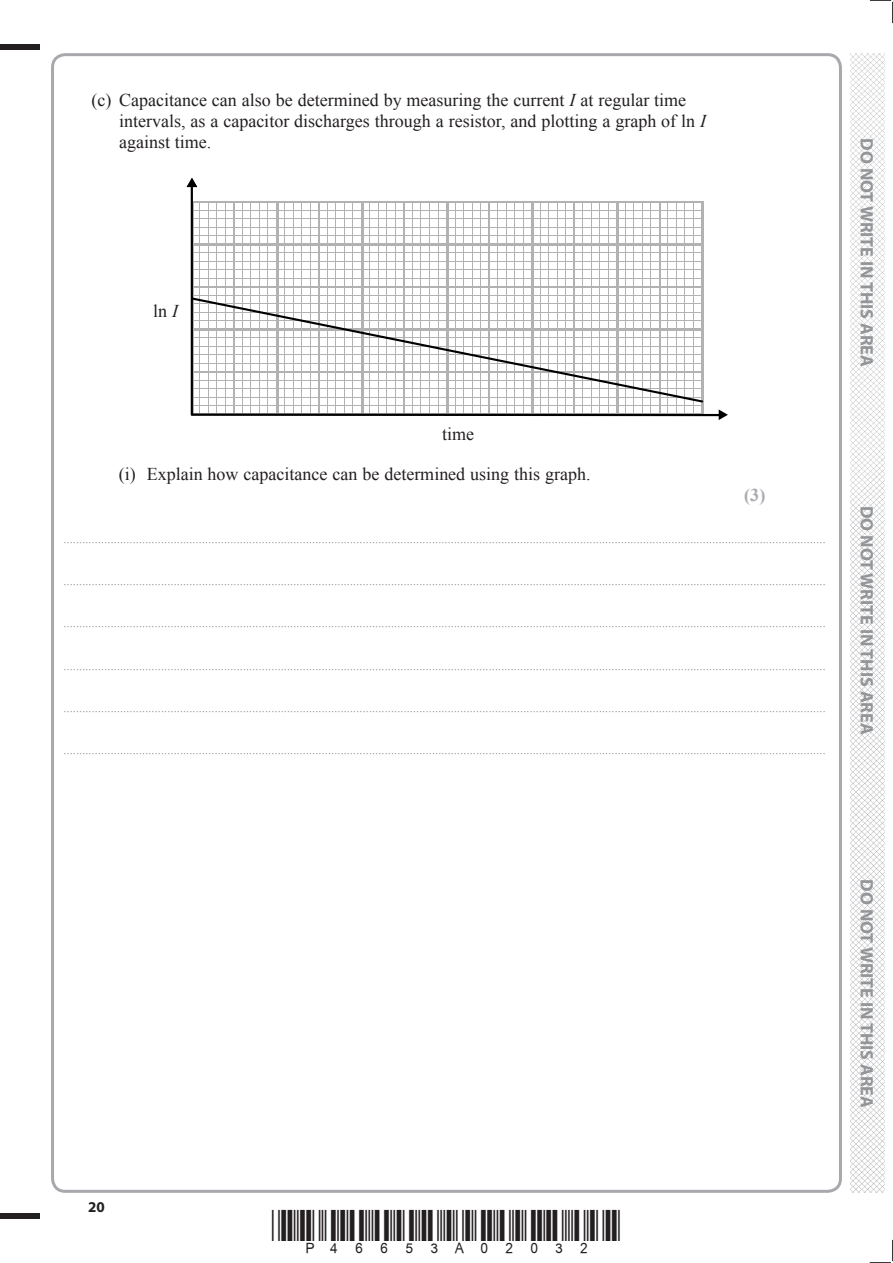
<style>
.page{position:relative;width:893px;height:1263px;background:#fff}
.page>*{position:absolute;margin:0;border:0;box-sizing:border-box;transform-origin:0 0}
.t1{font:18px/21px "Times New Roman";color:#231f20}
.t2{font:700 18px "Myriad Pro";color:#939598}
.t3{font:700 18px "Times New Roman";color:#a8a9ad}
.t4{font:700 15px "Myriad Pro";color:#231f20}
.t5{font:9px "Times New Roman";color:#231f20}
.s1{font-style:italic}
</style>
<div class="page">
<div style="left:0;top:44px;width:40px;height:5px;background:#231f20"></div>
<div style="left:0;top:1214px;width:40px;height:5px;background:#231f20"></div>
<svg style="left:870px;top:0;width:23px;height:23px"></svg>
<svg style="left:870px;top:1240px;width:23px;height:23px"></svg>
<img style="left:850px;top:53px;width:34px;height:1140px">
<svg style="left:190px;top:186px;width:529px;height:231px"></svg>
<svg style="left:190px;top:296px;width:515px;height:108px"></svg>
<svg style="left:187px;top:178px;width:10px;height:9px"></svg>
<svg style="left:719px;top:409px;width:9px;height:11px"></svg>
<h1 class="t1" style="left:119px;top:89px;width:589px;text-indent:-28px">(c) Capacitance can also be determined by measuring the current <span class="s1">I</span> at regular time intervals, as a capacitor discharges through a resistor, and plotting a graph of ln <span class="s1">I </span>against time.</h1>
<h1 class="t1" style="left:153px;top:300px;width:26px">ln <span class="s1">I</span></h1>
<h1 class="t1" style="left:442px;top:423px;width:34px">time</h1>
<h1 class="t1" style="left:119px;top:463px;width:473px">(i) Explain how capacitance can be determined using this graph.</h1>
<h1 class="t3" style="left:744px;top:482px;width:23px">(3)</h1>
<p class="t5" style="left:64px;top:534px;width:763px">..................................................................................................................................................................................................................................................</p>
<p class="t5" style="left:64px;top:576px;width:763px">..................................................................................................................................................................................................................................................</p>
<p class="t5" style="left:64px;top:618px;width:763px">..................................................................................................................................................................................................................................................</p>
<p class="t5" style="left:64px;top:661px;width:763px">..................................................................................................................................................................................................................................................</p>
<p class="t5" style="left:64px;top:703px;width:763px">..................................................................................................................................................................................................................................................</p>
<p class="t5" style="left:64px;top:745px;width:763px">..................................................................................................................................................................................................................................................</p>
<h1 class="t2" style="left:878px;top:138px;width:230px;rotate:90deg">DO NOT WRITE IN THIS AREA</h1>
<h1 class="t2" style="left:878px;top:506px;width:230px;rotate:90deg">DO NOT WRITE IN THIS AREA</h1>
<h2 class="t4" style="left:88px;top:1197px;width:18px">20</h2>
<h1 class="t2" style="left:878px;top:879px;width:230px;rotate:90deg">DO NOT WRITE IN THIS AREA</h1>
</div>
